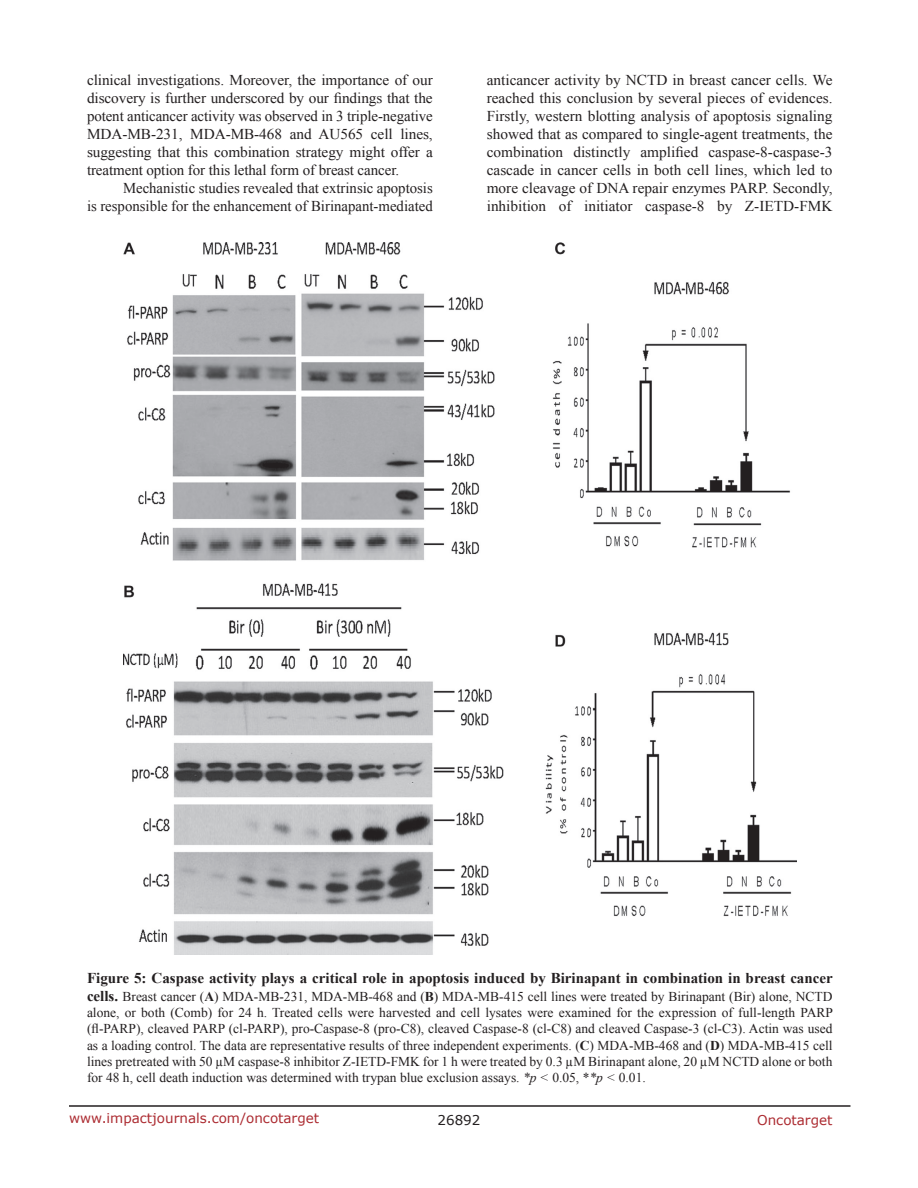
<style>
.page{position:relative;width:918px;height:1188px;background:#fff}
.page>*{position:absolute;margin:0;border:0;box-sizing:border-box;transform-origin:0 0}
.BodyText{font:15px/18px "Times New Roman";color:#231f20;text-align:justify}
.FigureText{font:700 15px "Times New Roman";color:#231f20}
.FigureText-2{font:13.5px/16.2px "Times New Roman";color:#231f20;text-align:justify}
.t1{font:13.5px "Verdana";color:#ac2b31}
.t2{font:13.5px "Verdana";color:#231f20}
.s1{font-weight:700;font-size:15px}
.s2{font-weight:700}
.s3{font-style:italic}
</style>
<div class="page">
<hr style="left:69px;top:1105px;width:781px;height:2px;background:#231f20">
<img style="left:123px;top:243px;width:673px;height:712px">
<p class="BodyText" style="left:87px;top:71px;width:347px">clinical investigations. Moreover, the importance of our discovery is further underscored by our findings that the potent anticancer activity was observed in 3 triple-negative MDA-MB-231, MDA-MB-468 and AU565 cell lines, suggesting that this combination strategy might offer a treatment option for this lethal form of breast cancer.</p>
<p class="BodyText" style="left:87px;top:179px;width:347px;text-align:right">Mechanistic studies revealed that extrinsic apoptosis<br>is responsible for the enhancement of Birinapant-mediated</p>
<p class="BodyText" style="left:487px;top:71px;width:347px">anticancer activity by NCTD in breast cancer cells. We reached this conclusion by several pieces of evidences.<br>Firstly, western blotting analysis of apoptosis signaling showed that as compared to single-agent treatments, the combination distinctly amplified caspase-8-caspase-3 cascade in cancer cells in both cell lines, which led to more cleavage of DNA repair enzymes PARP. Secondly, inhibition of initiator caspase-8 by Z-IETD-FMK</p>
<p class="FigureText" style="left:87px;top:968px;width:747px">Figure 5: Caspase activity plays a critical role in apoptosis induced by Birinapant in combination in breast cancer</p>
<p class="FigureText-2" style="left:87px;top:988px;width:747px"><span class="s1">cells.</span> Breast cancer (<span class="s2">A</span>) MDA-MB-231, MDA-MB-468 and (<span class="s2">B</span>) MDA-MB-415 cell lines were treated by Birinapant (Bir) alone, NCTD alone, or both (Comb) for 24 h. Treated cells were harvested and cell lysates were examined for the expression of full-length PARP (fl-PARP), cleaved PARP (cl-PARP), pro-Caspase-8 (pro-C8), cleaved Caspase-8 (cl-C8) and cleaved Caspase-3 (cl-C3). Actin was used as a loading control. The data are representative results of three independent experiments. (<span class="s2">C</span>) MDA-MB-468 and (<span class="s2">D</span>) MDA-MB-415 cell lines pretreated with 50 µM caspase-8 inhibitor Z-IETD-FMK for 1 h were treated by 0.3 µM Birinapant alone, 20 µM NCTD alone or both for 48 h, cell death induction was determined with trypan blue exclusion assays. <span class="s3">*p &lt;</span> 0.05, *<span class="s3">*p &lt;</span> 0.01.</p>
<p class="t1" style="left:69px;top:1109px;width:252px">www.impactjournals.com/oncotarget</p>
<p class="t2" style="left:438px;top:1111px;width:44px">26892</p>
<p class="t1" style="left:757px;top:1111px;width:77px">Oncotarget</p>
</div>
